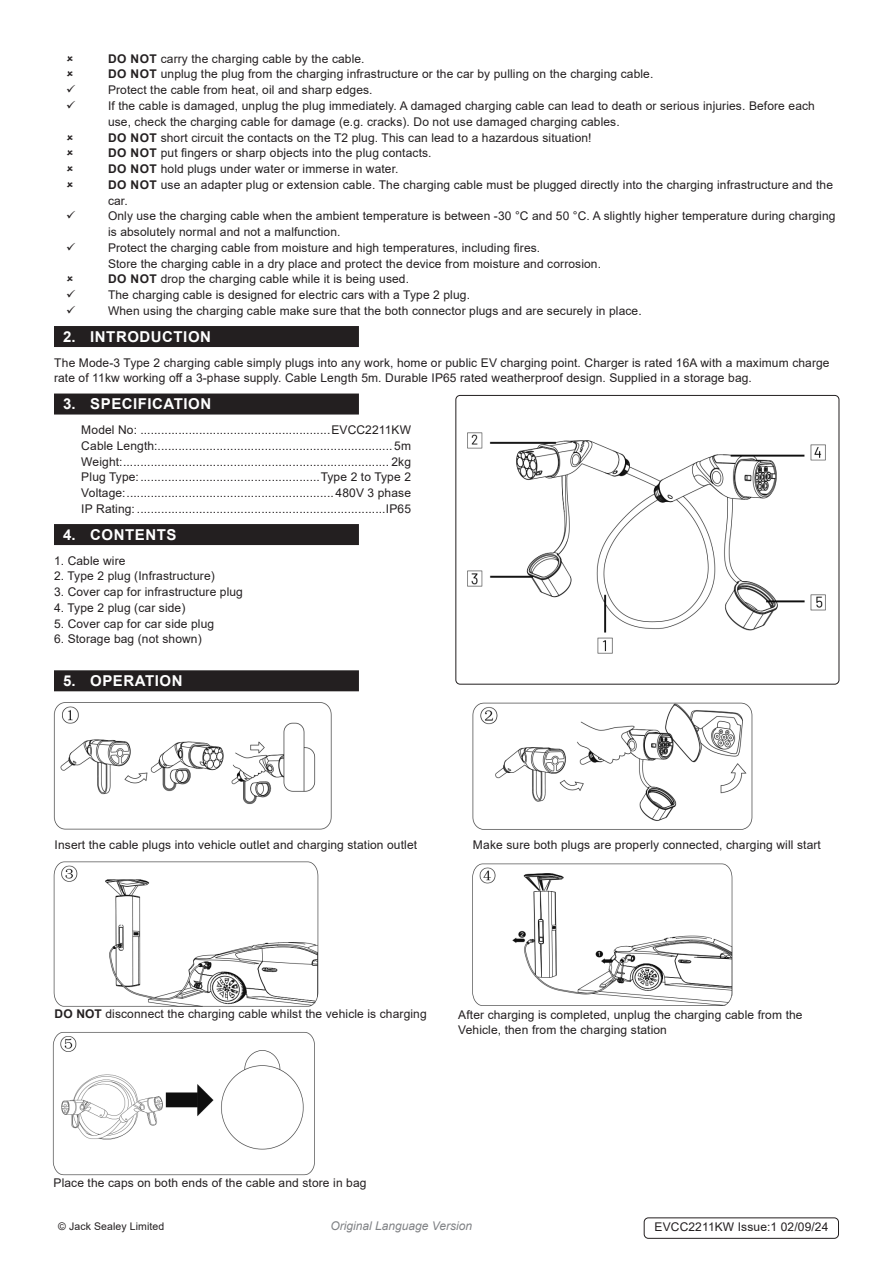
<style>
.page{position:relative;width:893px;height:1263px;background:#fff}
.page>*{position:absolute;margin:0;border:0;box-sizing:border-box;transform-origin:0 0}
.t1{font:700 15px "Arial";letter-spacing:.035em;color:#fff}
.Body{font:12px/15.8px "Arial";letter-spacing:.01em;color:#231f20}
.Specifications__Tabbed{font:12px "Arial";letter-spacing:.01em;color:#231f20}
.Body__Footer{font:12px "Arial";letter-spacing:.01em;color:#231f20}
.t2{font:italic 12px "Arial";color:#808285}
.Body__Justified__7pt{font:10.5px "Arial";letter-spacing:.01em;color:#231f20}
.s1{font-weight:700}
</style>
<div class="page">
<div style="left:54px;top:326px;width:305px;height:21px;background:#231f20"></div>
<div style="left:54px;top:393px;width:305px;height:21px;background:#231f20"></div>
<div style="left:54px;top:524px;width:305px;height:21px;background:#231f20"></div>
<div style="left:54px;top:670px;width:305px;height:21px;background:#231f20"></div>
<img style="left:467px;top:432px;width:359px;height:222px">
<div style="left:455px;top:395px;width:384px;height:289px;border:1px solid #231f20;border-radius:4px"></div>
<div style="left:644px;top:1217px;width:195px;height:22px;border:1px solid #231f20;border-radius:4px"></div>
<img style="left:53px;top:702px;width:279px;height:128px">
<img style="left:53px;top:861px;width:266px;height:146px">
<img style="left:472px;top:863px;width:261px;height:143px">
<img style="left:53px;top:1032px;width:262px;height:144px">
<img style="left:473px;top:702px;width:280px;height:128px">
<p class="Body" style="left:108px;top:51px;width:258px"><span class="s1">DO NOT</span> carry the charging cable by the cable.</p>
<p class="Body" style="left:108px;top:66px;width:547px"><span class="s1">DO NOT</span> unplug the plug from the charging infrastructure or the car by pulling on the charging cable.</p>
<p class="Body" style="left:108px;top:82px;width:266px">Protect the cable from heat, oil and sharp edges.</p>
<p class="Body" style="left:108px;top:98px;width:708px">If the cable is damaged, unplug the plug immediately. A damaged charging cable can lead to death or serious injuries. Before each use, check the charging cable for damage (e.g. cracks). Do not use damaged charging cables.</p>
<p class="Body" style="left:108px;top:129px;width:485px"><span class="s1">DO NOT</span> short circuit the contacts on the T2 plug. This can lead to a hazardous situation!</p>
<p class="Body" style="left:108px;top:145px;width:325px"><span class="s1">DO NOT</span> put fingers or sharp objects into the plug contacts.</p>
<p class="Body" style="left:108px;top:161px;width:292px"><span class="s1">DO NOT</span> hold plugs under water or immerse in water.</p>
<p class="Body" style="left:108px;top:177px;width:726px"><span class="s1">DO NOT</span> use an adapter plug or extension cable. The charging cable must be plugged directly into the charging infrastructure and the car.</p>
<p class="Body" style="left:108px;top:208px;width:729px">Only use the charging cable when the ambient temperature is between -30 °C and 50 °C. A slightly higher temperature during charging is absolutely normal and not a malfunction.</p>
<p class="Body" style="left:108px;top:240px;width:434px">Protect the charging cable from moisture and high temperatures, including fires.</p>
<p class="Body" style="left:108px;top:255px;width:495px">Store the charging cable in a dry place and protect the device from moisture and corrosion.</p>
<p class="Body" style="left:108px;top:271px;width:303px"><span class="s1">DO NOT</span> drop the charging cable while it is being used.</p>
<p class="Body" style="left:108px;top:287px;width:363px">The charging cable is designed for electric cars with a Type 2 plug.</p>
<p class="Body" style="left:108px;top:303px;width:535px">When using the charging cable make sure that the both connector plugs and are securely in place.</p>
<p class="t1" style="left:63px;top:326px;width:149px">2. INTRODUCTION</p>
<p class="Body" style="left:54px;top:354px;width:777px">The Mode-3 Type 2 charging cable simply plugs into any work, home or public EV charging point. Charger is rated 16A with a maximum charge rate of 11kw working off a 3-phase supply. Cable Length 5m. Durable IP65 rated weatherproof design. Supplied in a storage bag.</p>
<p class="t1" style="left:63px;top:393px;width:150px">3. SPECIFICATION</p>
<p class="Specifications__Tabbed" style="left:81px;top:422px;width:331px">Model No: .......................................................EVCC2211KW</p>
<p class="Specifications__Tabbed" style="left:81px;top:437px;width:331px">Cable Length:.................................................................... 5m</p>
<p class="Specifications__Tabbed" style="left:81px;top:453px;width:331px">Weight:............................................................................. 2kg</p>
<p class="Specifications__Tabbed" style="left:81px;top:469px;width:331px">Plug Type:....................................................Type 2 to Type 2</p>
<p class="Specifications__Tabbed" style="left:81px;top:485px;width:331px">Voltage:............................................................ 480V 3 phase</p>
<p class="Specifications__Tabbed" style="left:81px;top:500px;width:331px">IP Rating: ........................................................................IP65</p>
<p class="t1" style="left:63px;top:524px;width:115px">4. CONTENTS</p>
<p class="Body" style="left:54px;top:552px;width:73px">1. Cable wire</p>
<p class="Body" style="left:54px;top:568px;width:162px">2. Type 2 plug (Infrastructure)</p>
<p class="Body" style="left:54px;top:584px;width:190px">3. Cover cap for infrastructure plug</p>
<p class="Body" style="left:54px;top:600px;width:133px">4. Type 2 plug (car side)</p>
<p class="Body" style="left:54px;top:615px;width:162px">5. Cover cap for car side plug</p>
<p class="Body" style="left:54px;top:631px;width:149px">6. Storage bag (not shown)</p>
<p class="t1" style="left:63px;top:670px;width:121px">5. OPERATION</p>
<p class="Body" style="left:54px;top:837px;width:364px">Insert the cable plugs into vehicle outlet and charging station outlet</p>
<p class="Body" style="left:473px;top:837px;width:349px">Make sure both plugs are properly connected, charging will start</p>
<p class="Body" style="left:54px;top:1006px;width:374px"><span class="s1">DO NOT</span> disconnect the charging cable whilst the vehicle is charging</p>
<p class="Body" style="left:458px;top:1006px;width:346px">After charging is completed, unplug the charging cable from the</p>
<p class="Body" style="left:458px;top:1022px;width:210px">Vehicle, then from the charging station</p>
<p class="Body" style="left:53px;top:1175px;width:315px">Place the caps on both ends of the cable and store in bag</p>
<p class="Body__Justified__7pt" style="left:58px;top:1219px;width:108px">© Jack Sealey Limited</p>
<p class="t2" style="left:330px;top:1218px;width:143px">Original Language Version</p>
<p class="Body__Footer" style="left:654px;top:1219px;width:175px">EVCC2211KW Issue:1 02/09/24</p>
</div>
